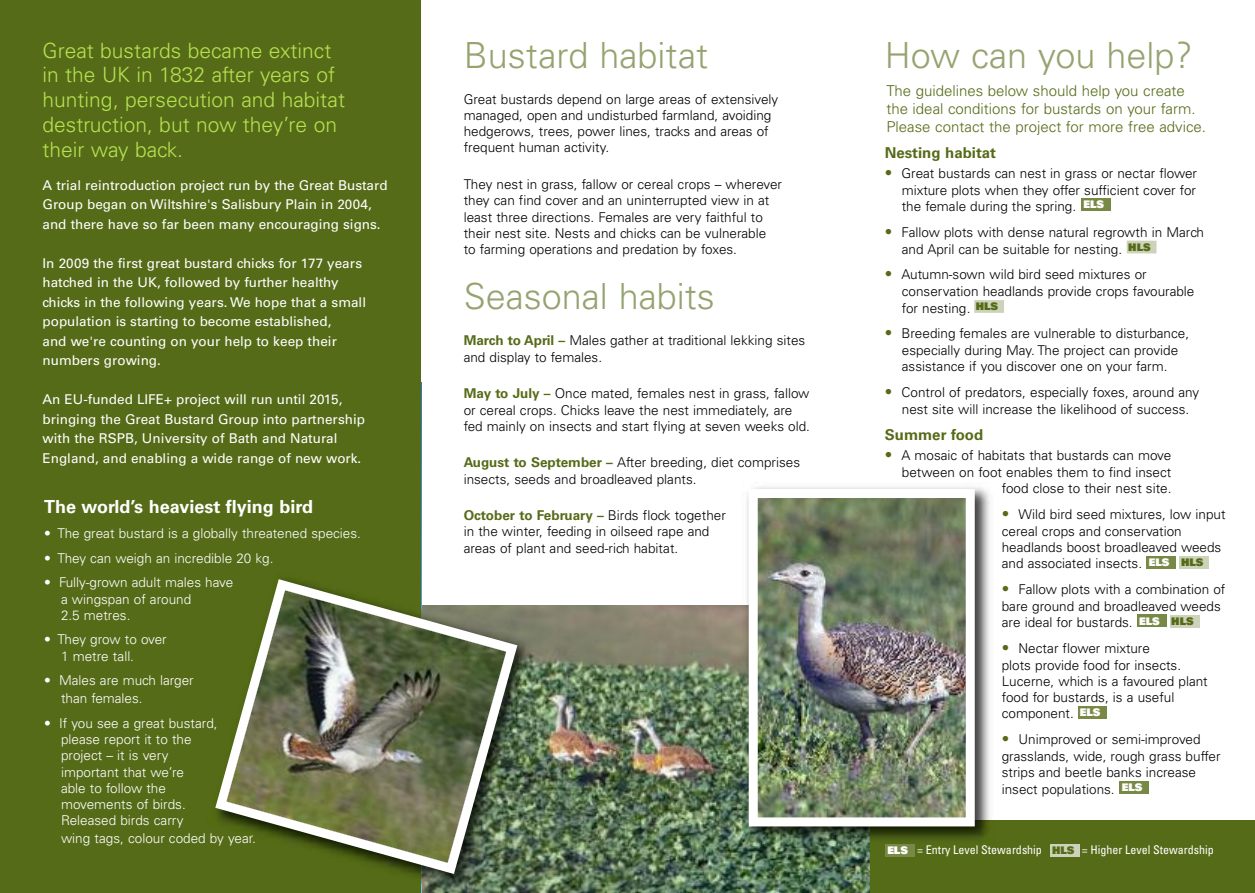
<style>
.page{position:relative;width:1255px;height:893px;background:#fff}
.page>*{position:absolute;margin:0;border:0;box-sizing:border-box;transform-origin:0 0}
.t1{font:300 36px "Univers";color:#96a370}
.t2{font:300 21px/24.8px "Univers";color:#b5e251}
.t3{font:700 18px "Univers";color:#fff}
.t4{font:300 15px/18px "Univers";color:#566b18}
.t5{font:700 15px "Univers";color:#566b18}
.t6{font:300 13.5px/16.5px "Univers";color:#000}
.t7{font:13.5px/19.5px "Univers";color:#fff}
.t8{font:300 13.5px/16.4px "Univers";color:#fff}
.t9{font:condensed 12px "Univers";color:#fff}
.t10{font:900 10.5px "Univers";color:#fff}
.t11{font:900 10.5px "Univers";color:#566b18}
.s1{font-weight:700;color:#566b18}
.s2{font-size:15px;color:#566b18}
.s3{color:#566b18}
.s4{font-weight:900;font-stretch:normal;font-size:10.5px;color:#566b18}
</style>
<div class="page">
<div style="left:842px;top:821px;width:412px;height:72px;background:#566b18"></div>
<img style="left:523px;top:605px;width:346px;height:288px">
<div style="left:0;top:0;width:421px;height:893px;background:#566b18"></div>
<img style="left:421px;top:609px;width:118px;height:284px">
<img style="left:215px;top:574px;width:308px;height:305px">
<img style="left:742px;top:486px;width:252px;height:360px">
<img style="left:758px;top:499px;width:206px;height:317px">
<div style="left:748px;top:489px;width:226px;height:337px;border:9px solid #fff"></div>
<div style="left:1050px;top:844px;width:30px;height:12px;background:#cdd3ba"></div>
<div style="left:1126px;top:241px;width:30px;height:12px;background:#cdd3ba"></div>
<div style="left:1119px;top:781px;width:29px;height:13px;background:#788946"></div>
<div style="left:884px;top:844px;width:30px;height:12px;background:#788946"></div>
<div style="left:1146px;top:556px;width:30px;height:13px;background:#788946"></div>
<div style="left:1179px;top:556px;width:30px;height:13px;background:#cdd3ba"></div>
<div style="left:974px;top:300px;width:30px;height:13px;background:#cdd3ba"></div>
<div style="left:1080px;top:198px;width:30px;height:13px;background:#788946"></div>
<div style="left:1136px;top:615px;width:30px;height:12px;background:#788946"></div>
<div style="left:1169px;top:615px;width:30px;height:12px;background:#cdd3ba"></div>
<div style="left:1077px;top:706px;width:29px;height:13px;background:#788946"></div>
<h2 class="t2" style="left:43px;top:40px;width:304px">Great bustards became extinct in the UK in 1832 after years of hunting, persecution and habitat destruction, but now they’re on their way back.</h2>
<p class="t7" style="left:43px;top:177px;width:346px">A trial reintroduction project run by the Great Bustard<br>Group began on Wiltshire's Salisbury Plain in 2004, and there have so far been many encouraging signs.</p>
<p class="t7" style="left:43px;top:255px;width:325px">In 2009 the first great bustard chicks for 177 years hatched in the UK, followed by further healthy chicks in the following years. We hope that a small population is starting to become established,<br>and we're counting on your help to keep their numbers growing.</p>
<p class="t7" style="left:43px;top:391px;width:324px">An EU-funded LIFE+ project will run until 2015, bringing the Great Bustard Group into partnership with the RSPB, University of Bath and Natural England, and enabling a wide range of new work.</p>
<h3 class="t3" style="left:44px;top:500px;width:270px">The world’s heaviest flying bird</h3>
<p class="t8" style="left:44px;top:526px;width:318px">• The great bustard is a globally threatened species.</p>
<p class="t8" style="left:44px;top:551px;width:231px">• They can weigh an incredible 20 kg.</p>
<p class="t8" style="left:61px;top:576px;width:174px;text-indent:-17px">• Fully-grown adult males have a wingspan of around<br>2.5 metres.</p>
<p class="t8" style="left:61px;top:633px;width:107px;text-indent:-17px">• They grow to over<br>1 metre tall.</p>
<p class="t8" style="left:61px;top:673px;width:134px;line-height:17.2px;text-indent:-17px">• Males are much larger than females.</p>
<p class="t8" style="left:61px;top:716px;width:196px;text-indent:-17px">• If you see a great bustard, please report it to the<br>project – it is very<br>important that we’re<br>able to follow the<br>movements of birds.<br>Released birds carry<br>wing tags, colour coded by year.</p>
<h1 class="t1" style="left:463px;top:42px;width:246px">Bustard habitat</h1>
<h1 class="t1" style="left:884px;top:42px;width:309px">How can you help?</h1>
<p class="t6" style="left:463px;top:92px;width:316px">Great bustards depend on large areas of extensively managed, open and undisturbed farmland, avoiding hedgerows, trees, power lines, tracks and areas of frequent human activity.</p>
<p class="t6" style="left:463px;top:177px;width:320px">They nest in grass, fallow or cereal crops – wherever they can find cover and an uninterrupted view in at least three directions. Females are very faithful to their nest site. Nests and chicks can be vulnerable<br>to farming operations and predation by foxes.</p>
<h1 class="t1" style="left:463px;top:283px;width:253px">Seasonal habits</h1>
<p class="t6" style="left:463px;top:334px;width:343px"><span class="s1">March to April –</span> Males gather at traditional lekking sites and display to females.</p>
<p class="t6" style="left:463px;top:387px;width:348px"><span class="s1">May to July –</span> Once mated, females nest in grass, fallow or cereal crops. Chicks leave the nest immediately, are fed mainly on insects and start flying at seven weeks old.</p>
<p class="t6" style="left:463px;top:456px;width:338px"><span class="s1">August to September –</span> After breeding, diet comprises insects, seeds and broadleaved plants.</p>
<p class="t6" style="left:463px;top:509px;width:263px"><span class="s1">October to February –</span> Birds flock together in the winter, feeding in oilseed rape and areas of plant and seed-rich habitat.</p>
<p class="t4" style="left:886px;top:83px;width:321px">The guidelines below should help you create the ideal conditions for bustards on your farm.<br>Please contact the project for more free advice.</p>
<p class="t5" style="left:884px;top:147px;width:113px">Nesting habitat</p>
<p class="t6" style="left:901px;top:166px;width:297px;text-align:justify;text-indent:-17px"><span class="s2">•</span> Great bustards can nest in grass or nectar flower mixture plots when they offer sufficient cover for the female during the spring.</p>
<p class="t6" style="left:901px;top:225px;width:303px;line-height:17px;text-indent:-17px"><span class="s2">•</span> Fallow plots with dense natural regrowth in March and April can be suitable for nesting.</p>
<p class="t6" style="left:901px;top:268px;width:294px;text-indent:-17px"><span class="s2">•</span> Autumn-sown wild bird seed mixtures or conservation headlands provide crops favourable for nesting.</p>
<p class="t6" style="left:884px;top:326px;width:306px;text-align:center"><span class="s2">•</span> Breeding females are vulnerable to disturbance, especially during May. The project can provide assistance if you discover one on your farm.</p>
<p class="t6" style="left:884px;top:385px;width:316px;line-height:17px;text-align:center"><span class="s2">•</span> Control of predators, especially foxes, around any nest site will increase the likelihood of success.</p>
<p class="t5" style="left:884px;top:429px;width:100px">Summer food</p>
<p class="t6" style="left:884px;top:448px;width:288px;text-align:right"><span class="s2">•</span> A mosaic of habitats that bustards can move between on foot enables them to find insect food close to their nest site.</p>
<p class="t6" style="left:1001px;top:507px;width:225px"><span class="s2">•</span> Wild bird seed mixtures, low input cereal crops and conservation headlands boost broadleaved weeds and associated insects.</p>
<p class="t6" style="left:1001px;top:582px;width:225px"><span class="s2">•</span> Fallow plots with a combination of bare ground and broadleaved weeds are ideal for bustards.</p>
<p class="t6" style="left:1001px;top:641px;width:207px"><span class="s2">•</span> Nectar flower mixture<br>plots provide food for insects.<br>Lucerne, which is a favoured plant food for bustards, is a useful component.</p>
<p class="t6" style="left:1001px;top:732px;width:220px"><span class="s2">•</span> Unimproved or semi-improved grasslands, wide, rough grass buffer strips and beetle banks increase insect populations.</p>
<p class="t10" style="left:1083px;top:201px;width:22px">ELS</p>
<p class="t11" style="left:1128px;top:243px;width:24px">HLS</p>
<p class="t11" style="left:975px;top:303px;width:24px">HLS</p>
<p class="t10" style="left:1148px;top:558px;width:56px">ELS <span class="s3">HLS</span></p>
<p class="t10" style="left:1139px;top:617px;width:56px">ELS <span class="s3">HLS</span></p>
<p class="t10" style="left:1079px;top:709px;width:22px">ELS</p>
<p class="t10" style="left:1121px;top:784px;width:22px">ELS</p>
<p class="t10" style="left:887px;top:846px;width:22px">ELS</p>
<p class="t9" style="left:917px;top:845px;width:298px">= Entry Level Stewardship <span class="s4">HLS</span> = Higher Level Stewardship</p>
</div>
